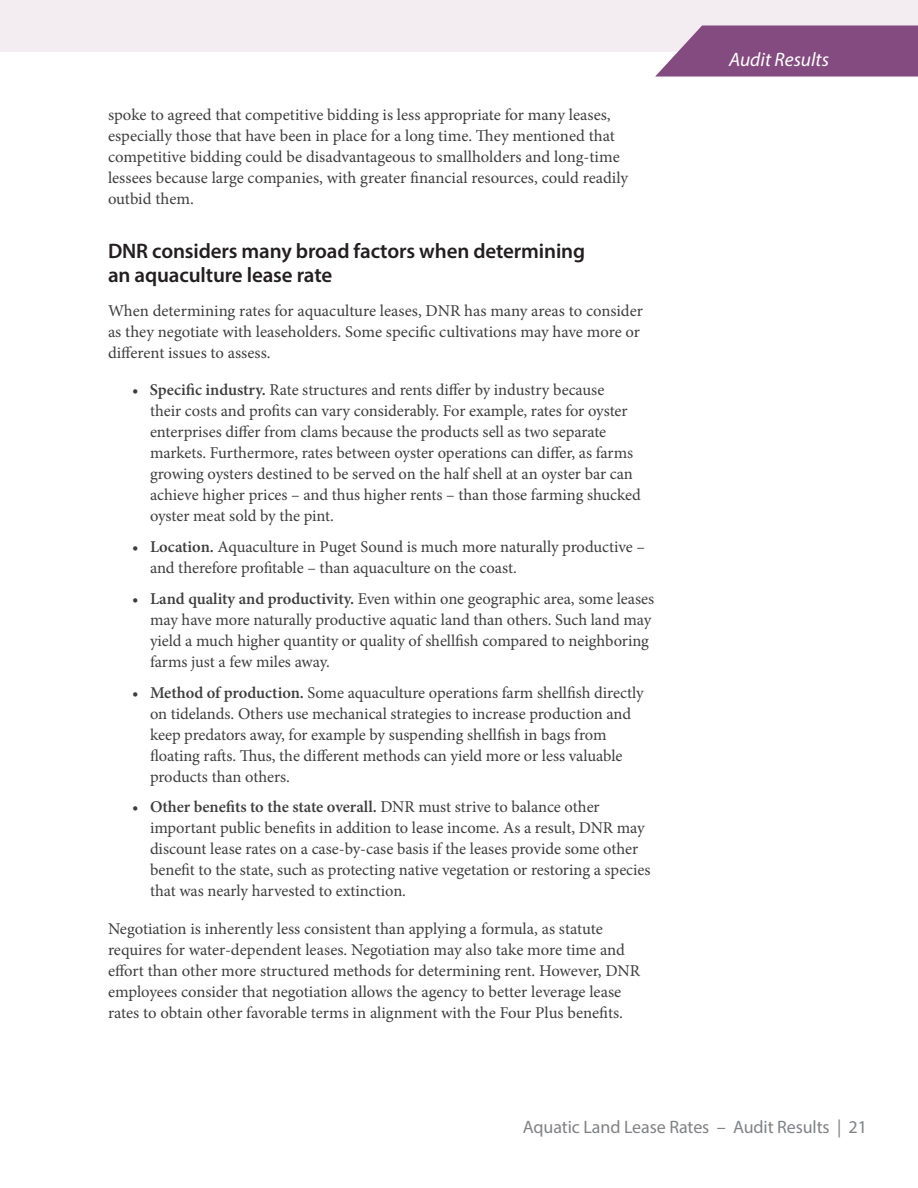
<style>
.page{position:relative;width:918px;height:1188px;background:#fff}
.page>*{position:absolute;margin:0;border:0;box-sizing:border-box;transform-origin:0 0}
.t1{font:600 21px/24.8px "Myriad Pro";letter-spacing:-.005em;color:#231f20}
.t2{font:italic 19.5px "Myriad Pro";color:#fff}
.t3{font:18px "Myriad Pro";letter-spacing:-.005em;color:#808285}
.t4{font:16.5px/21px "Minion Pro";letter-spacing:-.005em;color:#3e3e3f}
.s1{font-weight:600}
</style>
<div class="page">
<div style="left:0;top:0;width:918px;height:51px;background:#f3ecf1"></div>
<svg style="left:655px;top:26px;width:263px;height:51px;background:#8f5b8b"></svg>
<p class="t4" style="left:108px;top:106px;width:522px">spoke to agreed that competitive bidding is less appropriate for many leases, especially those that have been in place for a long time. They mentioned that competitive bidding could be disadvantageous to smallholders and long-time lessees because large companies, with greater financial resources, could readily outbid them.</p>
<p class="t1" style="left:108px;top:240px;width:479px">DNR considers many broad factors when determining an aquaculture lease rate</p>
<p class="t4" style="left:108px;top:302px;width:537px">When determining rates for aquaculture leases, DNR has many areas to consider as they negotiate with leaseholders. Some specific cultivations may have more or different issues to assess.</p>
<p class="t4" style="left:150px;top:381px;width:492px;text-indent:-18px">• <span class="s1">Specific industry.</span> Rate structures and rents differ by industry because<br>their costs and profits can vary considerably. For example, rates for oyster enterprises differ from clams because the products sell as two separate markets. Furthermore, rates between oyster operations can differ, as farms growing oysters destined to be served on the half shell at an oyster bar can achieve higher prices – and thus higher rents – than those farming shucked oyster meat sold by the pint.</p>
<p class="t4" style="left:150px;top:538px;width:497px;text-indent:-18px">• <span class="s1">Location.</span> Aquaculture in Puget Sound is much more naturally productive – and therefore profitable – than aquaculture on the coast.</p>
<p class="t4" style="left:150px;top:589px;width:506px;text-indent:-18px">• <span class="s1">Land quality and productivity.</span> Even within one geographic area, some leases may have more naturally productive aquatic land than others. Such land may yield a much higher quantity or quality of shellfish compared to neighboring farms just a few miles away.</p>
<p class="t4" style="left:150px;top:683px;width:495px;text-indent:-18px">• <span class="s1">Method of production.</span> Some aquaculture operations farm shellfish directly on tidelands. Others use mechanical strategies to increase production and keep predators away, for example by suspending shellfish in bags from floating rafts. Thus, the different methods can yield more or less valuable products than others.</p>
<p class="t4" style="left:150px;top:798px;width:502px;text-indent:-18px">• <span class="s1">Other benefits to the state overall.</span> DNR must strive to balance other important public benefits in addition to lease income. As a result, DNR may discount lease rates on a case-by-case basis if the leases provide some other benefit to the state, such as protecting native vegetation or restoring a species that was nearly harvested to extinction.</p>
<p class="t4" style="left:108px;top:920px;width:534px">Negotiation is inherently less consistent than applying a formula, as statute requires for water-dependent leases. Negotiation may also take more time and effort than other more structured methods for determining rent. However, DNR employees consider that negotiation allows the agency to better leverage lease rates to obtain other favorable terms in alignment with the Four Plus benefits.</p>
<p class="t2" style="left:729px;top:52px;width:102px">Audit Results</p>
<p class="t3" style="left:523px;top:1120px;width:346px">Aquatic Land Lease Rates – Audit Results | 21</p>
</div>
